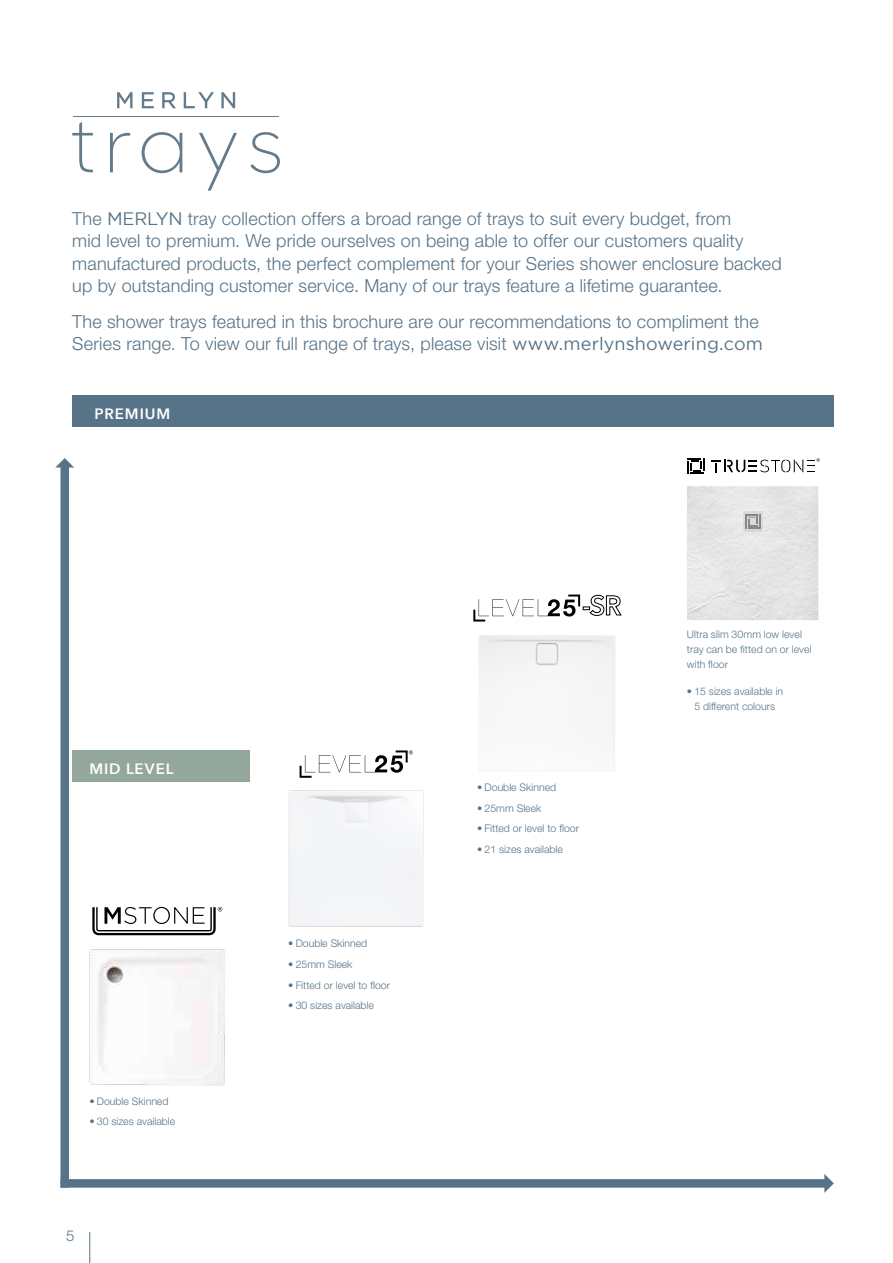
<style>
.page{position:relative;width:893px;height:1263px;background:#fff}
.page>*{position:absolute;margin:0;border:0;box-sizing:border-box;transform-origin:0 0}
.t1{font:300 18px/22.5px "Helvetica Neue LT Std";letter-spacing:.01em;color:#577387}
.t2{font:600 15px "Avenir Next";letter-spacing:.065em;color:#fff}
.t3{font:300 15px "Helvetica Neue LT Std";color:#577387}
.t4{font:300 10.5px/15px "Helvetica Neue LT Std";color:#577387}
.s1{font-family:"Gotham";font-weight:400}
</style>
<div class="page">
<hr style="left:89px;top:1232px;width:1px;height:31px;background:#577387">
<div style="left:72px;top:750px;width:178px;height:32px;background:#93a79c"></div>
<img style="left:89px;top:949px;width:136px;height:137px">
<svg style="left:92px;top:907px;width:130px;height:28px"></svg>
<svg style="left:300px;top:750px;width:113px;height:28px"></svg>
<img style="left:479px;top:635px;width:136px;height:136px">
<svg style="left:473px;top:594px;width:148px;height:27px"></svg>
<div style="left:72px;top:395px;width:762px;height:32px;background:#577387"></div>
<svg style="left:117px;top:92px;width:118px;height:16px"></svg>
<hr style="left:73px;top:116px;width:206px;height:1px;background:#647b8c">
<svg style="left:72px;top:122px;width:21px;height:50px"></svg>
<svg style="left:110px;top:133px;width:20px;height:39px"></svg>
<svg style="left:142px;top:132px;width:40px;height:41px"></svg>
<svg style="left:199px;top:133px;width:38px;height:58px"></svg>
<svg style="left:250px;top:132px;width:30px;height:41px"></svg>
<img style="left:743px;top:511px;width:20px;height:21px">
<svg style="left:746px;top:514px;width:14px;height:15px"></svg>
<svg style="left:688px;top:458px;width:16px;height:16px"></svg>
<svg style="left:711px;top:458px;width:109px;height:14px"></svg>
<div style="left:60px;top:463px;width:9px;height:724px;background:#577387"></div>
<svg style="left:56px;top:458px;width:18px;height:9px"></svg>
<div style="left:60px;top:1179px;width:769px;height:8px;background:#577387"></div>
<svg style="left:824px;top:1174px;width:10px;height:19px"></svg>
<p class="t1" style="left:72px;top:207px;width:711px">The <span class="s1">MERLYN</span> tray collection offers a broad range of trays to suit every budget, from<br>mid level to premium. We pride ourselves on being able to offer our customers quality manufactured products, the perfect complement for your Series shower enclosure backed up by outstanding customer service. Many of our trays feature a lifetime guarantee.</p>
<p class="t1" style="left:72px;top:310px;width:692px">The shower trays featured in this brochure are our recommendations to compliment the<br>Series range. To view our full range of trays, please visit <span class="s1">www.merlynshowering.com</span></p>
<p class="t2" style="left:95px;top:400px;width:77px">PREMIUM</p>
<p class="t2" style="left:89px;top:756px;width:86px">MID LEVEL</p>
<p class="t4" style="left:89px;top:1093px;width:81px">• Double Skinned</p>
<p class="t4" style="left:89px;top:1114px;width:87px">• 30 sizes available</p>
<p class="t3" style="left:66px;top:1226px;width:10px">5</p>
<p class="t4" style="left:288px;top:935px;width:81px">• Double Skinned</p>
<p class="t4" style="left:288px;top:956px;width:66px">• 25mm Sleek</p>
<p class="t4" style="left:288px;top:977px;width:103px">• Fitted or level to floor</p>
<p class="t4" style="left:288px;top:998px;width:87px">• 30 sizes available</p>
<p class="t4" style="left:477px;top:779px;width:81px">• Double Skinned</p>
<p class="t4" style="left:477px;top:800px;width:66px">• 25mm Sleek</p>
<p class="t4" style="left:477px;top:821px;width:103px">• Fitted or level to floor</p>
<p class="t4" style="left:477px;top:841px;width:87px">• 21 sizes available</p>
<p class="t4" style="left:687px;top:626px;width:126px">Ultra slim 30mm low level tray can be fitted on or level with floor</p>
<p class="t4" style="left:687px;top:684px;width:98px;text-align:center">• 15 sizes available in<br>5 different colours</p>
</div>
